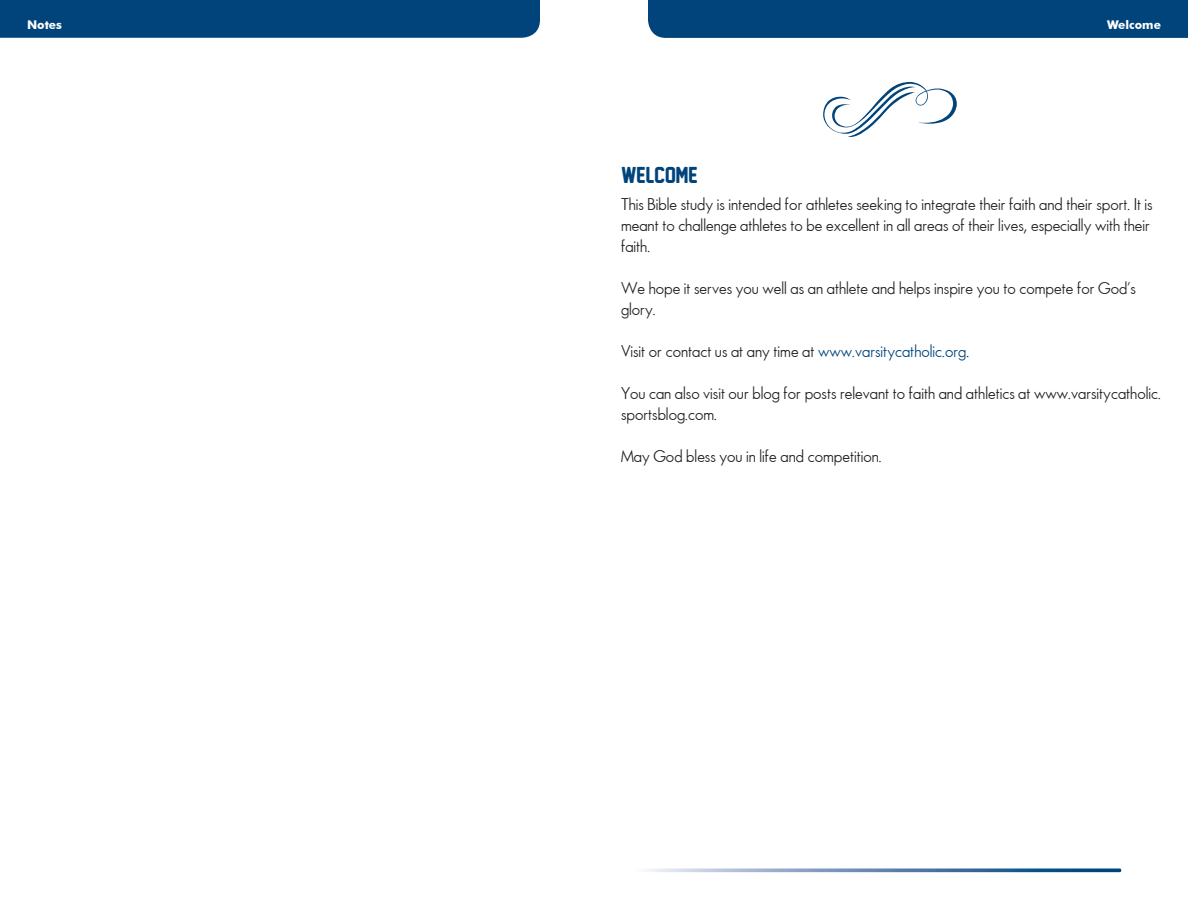
<style>
.page{position:relative;width:1188px;height:918px;background:#fff}
.page>*{position:absolute;margin:0;border:0;box-sizing:border-box;transform-origin:0 0}
.t1{font:21px "New Athletic M54";color:#00447b}
.t2{font:15px/21px "Futena";color:#231f20}
.t3{font:700 12px "Futura BT";color:#fff}
.s1{color:#00447b}
</style>
<div class="page">
<div style="left:648px;top:0;width:540px;height:38px;background:#00447b"></div>
<svg style="left:647px;top:868px;width:474px;height:4px;background:#7798ba"></svg>
<div style="left:0;top:0;width:540px;height:38px;background:#00447b"></div>
<svg style="left:823px;top:82px;width:134px;height:55px"></svg>
<p class="t3" style="left:27px;top:17px;width:37px">Notes</p>
<h1 class="t1" style="left:621px;top:162px;width:78px">WELCOME</h1>
<p class="t3" style="left:1107px;top:17px;width:56px">Welcome</p>
<p class="t2" style="left:621px;top:195px;width:533px">This Bible study is intended for athletes seeking to integrate their faith and their sport. It is meant to challenge athletes to be excellent in all areas of their lives, especially with their faith.</p>
<p class="t2" style="left:621px;top:279px;width:516px">We hope it serves you well as an athlete and helps inspire you to compete for God’s glory.</p>
<p class="t2" style="left:621px;top:342px;width:350px">Visit or contact us at any time at <span class="s1">www.varsitycatholic.org</span>.</p>
<p class="t2" style="left:621px;top:384px;width:541px">You can also visit our blog for posts relevant to faith and athletics at www.varsitycatholic. sportsblog.com.</p>
<p class="t2" style="left:621px;top:447px;width:262px">May God bless you in life and competition.</p>
</div>
